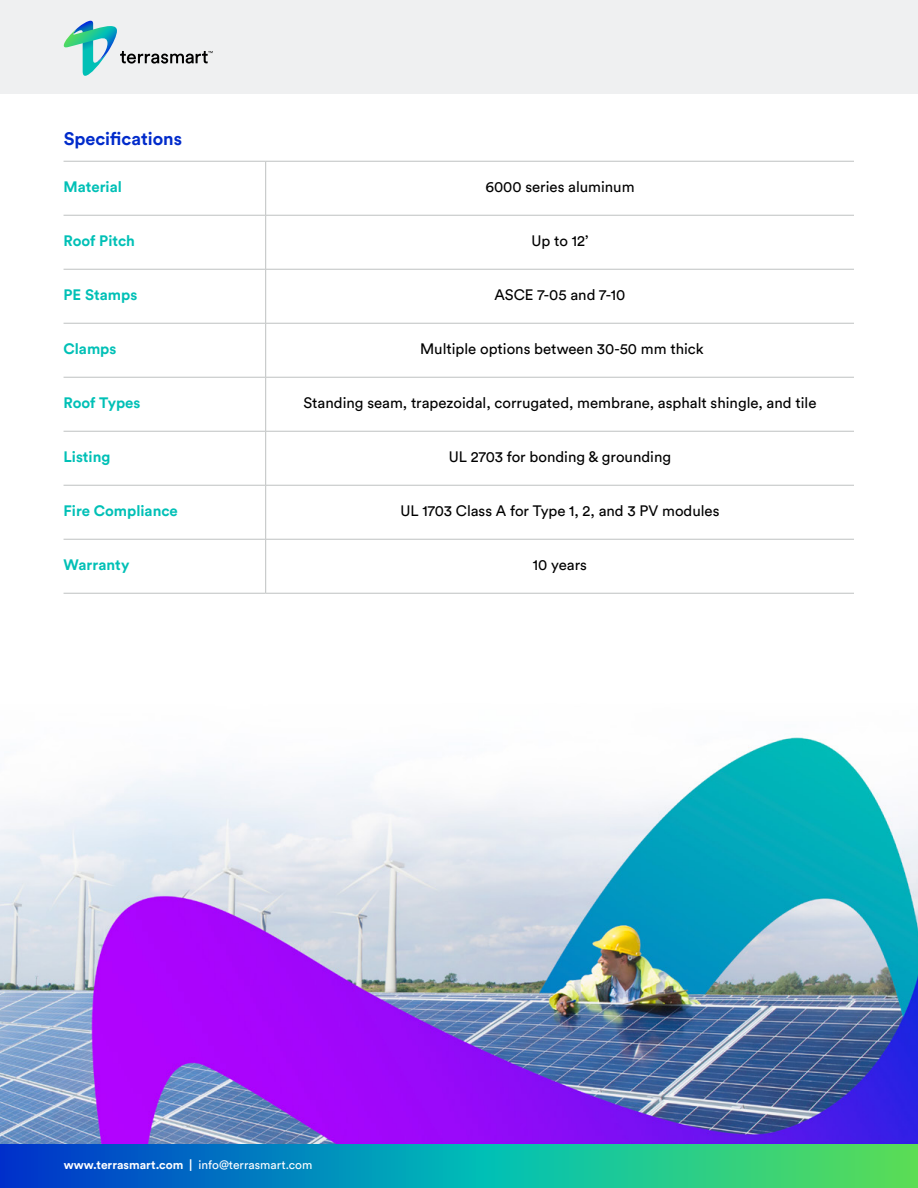
<style>
.page{position:relative;width:918px;height:1188px;background:#fff}
.page>*{position:absolute;margin:0;border:0;box-sizing:border-box;transform-origin:0 0}
.t1{font:700 18px "Circular Std";color:#002bcb}
.t2{font:15px "Circular Std";color:#000}
.t3{font:700 15px "Circular Std";color:#00c0b6}
.t4{font:700 12px "Circular Std";color:#fff}
.s1{font-weight:400}
</style>
<div class="page">
<svg style="left:0;top:1143px;width:918px;height:45px;background:#179da5"></svg>
<div style="left:0;top:0;width:918px;height:94px;background:#eff0f1"></div>
<svg style="left:64px;top:21px;width:149px;height:55px"></svg>
<hr style="left:64px;top:161px;width:202px;height:1px;background:#bec1c1">
<hr style="left:266px;top:161px;width:588px;height:1px;background:#bec1c1">
<hr style="left:64px;top:215px;width:202px;height:1px;background:#bec1c1">
<hr style="left:266px;top:215px;width:588px;height:1px;background:#bec1c1">
<hr style="left:64px;top:269px;width:202px;height:1px;background:#bec1c1">
<hr style="left:266px;top:269px;width:588px;height:1px;background:#bec1c1">
<hr style="left:64px;top:323px;width:202px;height:1px;background:#bec1c1">
<hr style="left:64px;top:377px;width:202px;height:1px;background:#bec1c1">
<hr style="left:266px;top:377px;width:588px;height:1px;background:#bec1c1">
<hr style="left:64px;top:431px;width:202px;height:1px;background:#bec1c1">
<hr style="left:266px;top:431px;width:588px;height:1px;background:#bec1c1">
<hr style="left:64px;top:485px;width:202px;height:1px;background:#bec1c1">
<hr style="left:266px;top:485px;width:588px;height:1px;background:#bec1c1">
<hr style="left:64px;top:539px;width:202px;height:1px;background:#bec1c1">
<hr style="left:266px;top:539px;width:588px;height:1px;background:#bec1c1">
<hr style="left:64px;top:593px;width:202px;height:1px;background:#bec1c1">
<hr style="left:266px;top:593px;width:588px;height:1px;background:#bec1c1">
<hr style="left:266px;top:323px;width:588px;height:1px;background:#bec1c1">
<hr style="left:265px;top:162px;width:1px;height:53px;background:#bec1c1">
<hr style="left:265px;top:216px;width:1px;height:53px;background:#bec1c1">
<hr style="left:265px;top:270px;width:1px;height:53px;background:#bec1c1">
<hr style="left:265px;top:324px;width:1px;height:53px;background:#bec1c1">
<hr style="left:265px;top:378px;width:1px;height:53px;background:#bec1c1">
<hr style="left:265px;top:432px;width:1px;height:53px;background:#bec1c1">
<hr style="left:265px;top:486px;width:1px;height:53px;background:#bec1c1">
<hr style="left:265px;top:540px;width:1px;height:53px;background:#bec1c1">
<img style="left:0;top:733px;width:918px;height:410px">
<p class="t1" style="left:64px;top:127px;width:120px">Specifications</p>
<p class="t3" style="left:64px;top:177px;width:60px">Material</p>
<p class="t2" style="left:485px;top:178px;width:151px">6000 series aluminum</p>
<p class="t3" style="left:64px;top:231px;width:73px">Roof Pitch</p>
<p class="t2" style="left:532px;top:232px;width:58px">Up to 12’</p>
<p class="t3" style="left:64px;top:285px;width:75px">PE Stamps</p>
<p class="t2" style="left:495px;top:286px;width:132px">ASCE 7-05 and 7-10</p>
<p class="t3" style="left:64px;top:339px;width:54px">Clamps</p>
<p class="t2" style="left:420px;top:340px;width:285px">Multiple options between 30-50 mm thick</p>
<p class="t3" style="left:64px;top:393px;width:78px">Roof Types</p>
<p class="t2" style="left:304px;top:394px;width:514px">Standing seam, trapezoidal, corrugated, membrane, asphalt shingle, and tile</p>
<p class="t3" style="left:64px;top:447px;width:48px">Listing</p>
<p class="t2" style="left:449px;top:448px;width:224px">UL 2703 for bonding &amp; grounding</p>
<p class="t3" style="left:64px;top:501px;width:116px">Fire Compliance</p>
<p class="t2" style="left:400px;top:502px;width:321px">UL 1703 Class A for Type 1, 2, and 3 PV modules</p>
<p class="t3" style="left:64px;top:555px;width:67px">Warranty</p>
<p class="t2" style="left:533px;top:556px;width:56px">10 years</p>
<p class="t4" style="left:64px;top:1157px;width:250px">www.terrasmart.com | <span class="s1">info@terrasmart.com</span></p>
</div>
